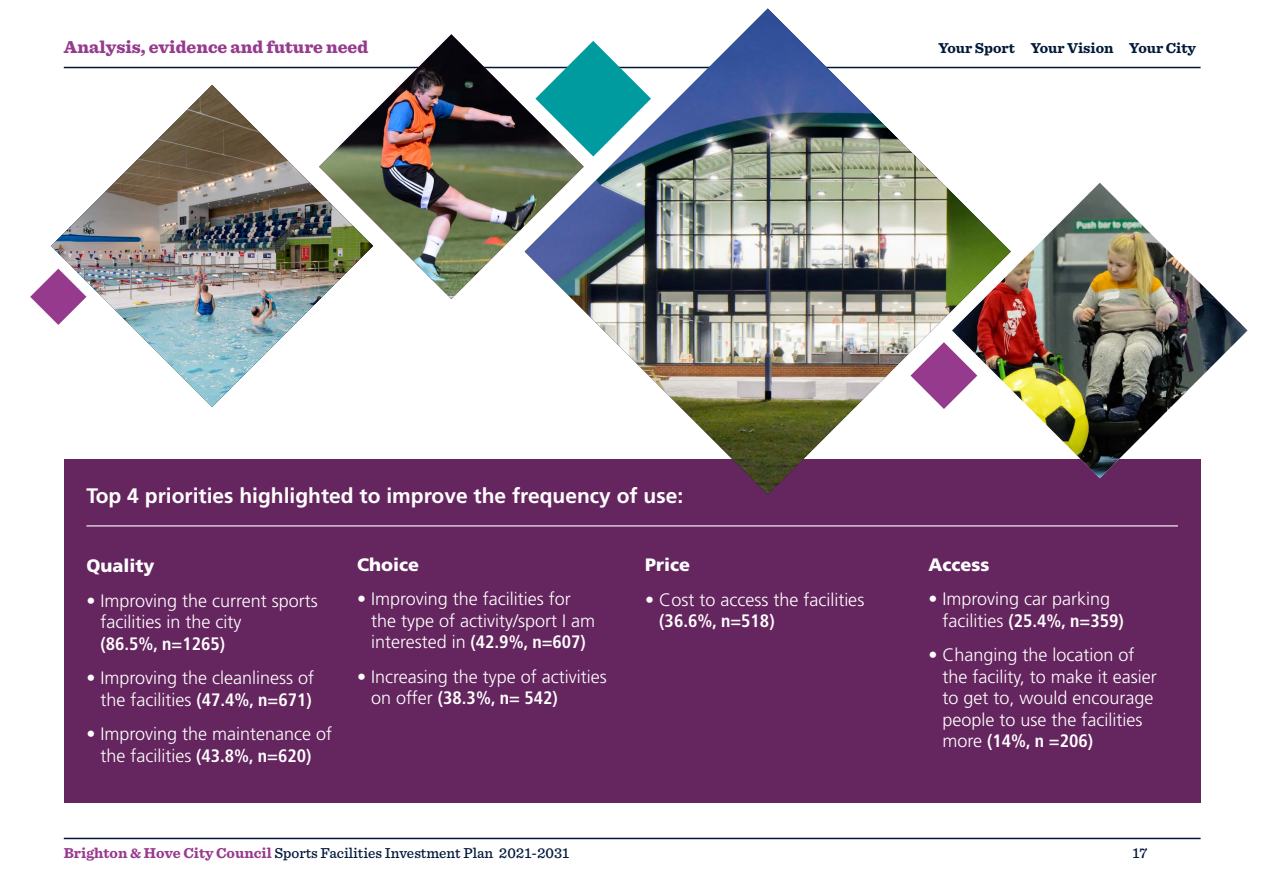
<style>
.page{position:relative;width:1263px;height:893px;background:#fff}
.page>*{position:absolute;margin:0;border:0;box-sizing:border-box;transform-origin:0 0}
.Sub_heads_H3{font:700 21px "Frutiger";color:#fff}
.Body_Text_P{font:300 18px/21.6px "Frutiger";color:#fff}
.t1{font:900 18px "Sentinel";color:#963a8d}
.Body_Text_P-2{font:900 18px "Frutiger";color:#fff}
.t2{font:500 15px "Sentinel";color:#001839}
.t3{font:700 15px "Sentinel";color:#001839}
.s1{font-weight:700;font-stretch:condensed}
.s2{font-weight:700;color:#963a8d}
</style>
<div class="page">
<hr style="left:64px;top:838px;width:1136px;height:1px;background:#001839">
<hr style="left:64px;top:67px;width:1136px;height:1px;background:#001839">
<div style="left:64px;top:459px;width:1136px;height:343px;background:#65255e"></div>
<hr style="left:86px;top:525px;width:1092px;height:1px;background:#fff">
<img style="left:572px;top:9px;width:439px;height:486px">
<svg style="left:584px;top:41px;width:67px;height:115px"></svg>
<img style="left:319px;top:34px;width:265px;height:265px">
<img style="left:952px;top:183px;width:295px;height:295px">
<svg style="left:910px;top:342px;width:67px;height:67px"></svg>
<img style="left:51px;top:85px;width:322px;height:322px">
<svg style="left:30px;top:269px;width:56px;height:56px"></svg>
<p class="t1" style="left:64px;top:32px;width:306px">Analysis, evidence and future need</p>
<p class="t3" style="left:938px;top:36px;width:259px">Your Sport Your Vision Your City</p>
<p class="Sub_heads_H3" style="left:86px;top:483px;width:598px">Top 4 priorities highlighted to improve the frequency of use:</p>
<p class="Body_Text_P-2" style="left:86px;top:555px;width:70px">Quality</p>
<p class="Body_Text_P" style="left:100px;top:590px;width:219px;text-indent:-14px">• Improving the current sports facilities in the city<br><span class="s1">(86.5%, n=1265)</span></p>
<p class="Body_Text_P" style="left:86px;top:667px;width:229px;text-align:right">• Improving the cleanliness of the facilities <span class="s1">(47.4%, n=671)</span></p>
<p class="Body_Text_P" style="left:86px;top:723px;width:247px;text-align:center">• Improving the maintenance of the facilities <span class="s1">(43.8%, n=620)</span></p>
<p class="Body_Text_P-2" style="left:357px;top:553px;width:64px">Choice</p>
<p class="Body_Text_P" style="left:371px;top:588px;width:225px;text-indent:-14px">• Improving the facilities for the type of activity/sport I am interested in <span class="s1">(42.9%, n=607)</span></p>
<p class="Body_Text_P" style="left:371px;top:665px;width:237px;text-indent:-14px">• Increasing the type of activities on offer <span class="s1">(38.3%, n= 542)</span></p>
<p class="Body_Text_P-2" style="left:645px;top:554px;width:46px">Price</p>
<p class="Body_Text_P" style="left:659px;top:589px;width:206px;text-indent:-14px">• Cost to access the facilities <span class="s1">(36.6%, n=518)</span></p>
<p class="Body_Text_P-2" style="left:928px;top:553px;width:63px">Access</p>
<p class="Body_Text_P" style="left:942px;top:588px;width:183px;text-indent:-14px">• Improving car parking facilities <span class="s1">(25.4%, n=359)</span></p>
<p class="Body_Text_P" style="left:942px;top:644px;width:216px;text-indent:-14px">• Changing the location of the facility, to make it easier to get to, would encourage people to use the facilities more <span class="s1">(14%, n =206)</span></p>
<p class="t2" style="left:64px;top:842px;width:507px"><span class="s2">Brighton &amp; Hove City Council</span> Sports Facilities Investment Plan 2021-2031</p>
<p class="t2" style="left:1132px;top:842px;width:16px">17</p>
</div>
